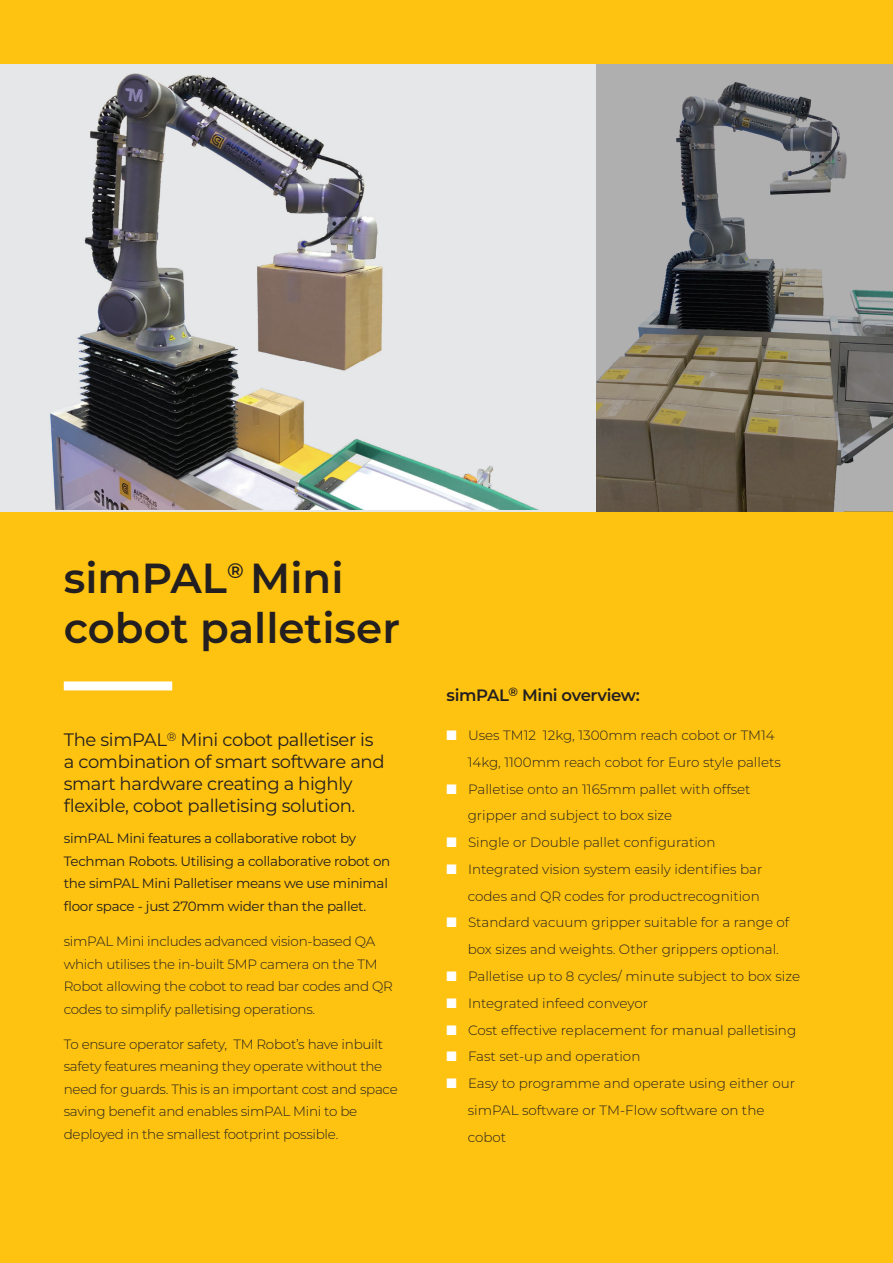
<style>
.page{position:relative;width:893px;height:1263px;background:#fec210}
.page>*{position:absolute;margin:0;border:0;box-sizing:border-box;transform-origin:0 0}
.t1{font:600 42px/49.5px "Montserrat";color:#231f20}
.t2{font:18px/22.2px "Montserrat";letter-spacing:-.02em;color:#231f20}
.t3{font:600 16.5px "Montserrat";letter-spacing:-.02em;color:#231f20}
.t4{font:300 13.5px/22.5px "Montserrat";letter-spacing:-.01em;color:#231f20}
.t5{font:13.5px/22.5px "Montserrat";letter-spacing:-.02em;color:#231f20}
.s1{color:#fff}
</style>
<div class="page">
<img style="left:0;top:65px;width:893px;height:446px">
<img style="left:596px;top:65px;width:1px;height:446px">
<div style="left:64px;top:681px;width:108px;height:9px;background:#fff"></div>
<h1 class="t1" style="left:64px;top:552px;width:338px">simPAL<sup>®</sup> Mini cobot palletiser</h1>
<h2 class="t2" style="left:64px;top:727px;width:322px">The simPAL<sup>®</sup> Mini cobot palletiser is a combination of smart software and smart hardware creating a highly flexible, cobot palletising solution.</h2>
<p class="t5" style="left:64px;top:827px;width:328px">simPAL Mini features a collaborative robot by Techman Robots. Utilising a collaborative robot on the simPAL Mini Palletiser means we use minimal floor space - just 270mm wider than the pallet.</p>
<p class="t4" style="left:64px;top:930px;width:331px">simPAL Mini includes advanced vision-based QA which utilises the in-built 5MP camera on the TM Robot allowing the cobot to read bar codes and QR codes to simplify palletising operations.</p>
<p class="t4" style="left:64px;top:1032px;width:335px">To ensure operator safety, TM Robot’s have inbuilt safety features meaning they operate without the need for guards. This is an important cost and space saving benefit and enables simPAL Mini to be deployed in the smallest footprint possible.</p>
<p class="t3" style="left:446px;top:683px;width:195px">simPAL<sup>®</sup> Mini overview:</p>
<p class="t4" style="left:468px;top:721px;width:315px;line-height:26.7px;text-indent:-21px"><span class="s1">■</span> Uses TM12 12kg, 1300mm reach cobot or TM14<br>14kg, 1100mm reach cobot for Euro style pallets</p>
<p class="t4" style="left:468px;top:775px;width:284px;line-height:26.7px;text-indent:-21px"><span class="s1">■</span> Palletise onto an 1165mm pallet with offset gripper and subject to box size</p>
<p class="t4" style="left:446px;top:831px;width:270px"><span class="s1">■</span> Single or Double pallet configuration</p>
<p class="t4" style="left:446px;top:855px;width:317px;line-height:26.7px;text-align:right"><span class="s1">■</span> Integrated vision system easily identifies bar codes and QR codes for productrecognition</p>
<p class="t4" style="left:468px;top:909px;width:323px;line-height:26.7px;text-indent:-21px"><span class="s1">■</span> Standard vacuum gripper suitable for a range of box sizes and weights. Other grippers optional.</p>
<p class="t4" style="left:446px;top:964px;width:355px"><span class="s1">■</span> Palletise up to 8 cycles/ minute subject to box size</p>
<p class="t4" style="left:446px;top:991px;width:203px"><span class="s1">■</span> Integrated infeed conveyor</p>
<p class="t4" style="left:446px;top:1018px;width:351px"><span class="s1">■</span> Cost effective replacement for manual palletising</p>
<p class="t4" style="left:446px;top:1045px;width:195px"><span class="s1">■</span> Fast set-up and operation</p>
<p class="t4" style="left:468px;top:1069px;width:329px;line-height:26.7px;text-indent:-21px"><span class="s1">■</span> Easy to programme and operate using either our simPAL software or TM-Flow software on the cobot</p>
</div>
